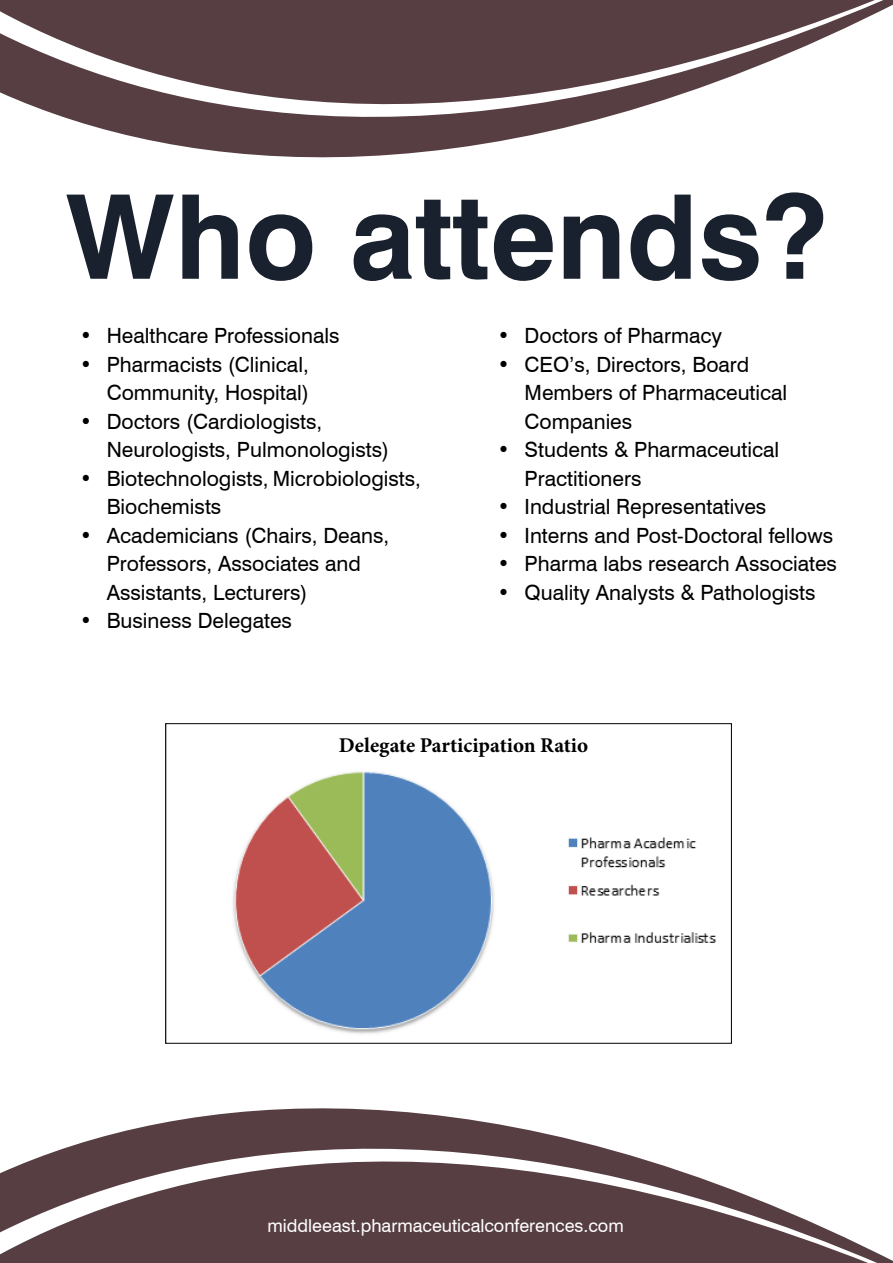
<style>
.page{position:relative;width:893px;height:1263px;background:#fff}
.page>*{position:absolute;margin:0;border:0;box-sizing:border-box;transform-origin:0 0}
.t1{font:700 117px "Swiss 721 BT";color:#1a212e}
.t2{font:21px/28.5px "Swiss 721 BT";color:#000}
.t3{font:700 21px "Minion Pro";letter-spacing:-.005em;color:#000}
.t4{font:18px "Swiss 721 BT";color:#fff}
</style>
<div class="page">
<svg style="left:0;top:0;width:875px;height:158px;fill:#573e42"></svg>
<svg style="left:0;top:1108px;width:875px;height:155px;fill:#573e42"></svg>
<img style="left:233px;top:771px;width:484px;height:263px">
<h1 class="t1" style="left:65px;top:166px;width:763px">Who attends?</h1>
<p class="t2" style="left:80px;top:321px;width:261px">• Healthcare Professionals</p>
<p class="t2" style="left:80px;top:350px;width:231px;text-align:right">• Pharmacists (Clinical,<br>Community, Hospital)</p>
<p class="t2" style="left:107px;top:407px;width:284px;text-indent:-27px">• Doctors (Cardiologists,<br>Neurologists, Pulmonologists)</p>
<p class="t2" style="left:107px;top:464px;width:316px;text-indent:-27px">• Biotechnologists, Microbiologists,<br>Biochemists</p>
<p class="t2" style="left:107px;top:521px;width:284px;text-indent:-27px">• Academicians (Chairs, Deans,<br>Professors, Associates and<br>Assistants, Lecturers)</p>
<p class="t2" style="left:80px;top:606px;width:214px">• Business Delegates</p>
<p class="t2" style="left:498px;top:321px;width:226px">• Doctors of Pharmacy</p>
<p class="t2" style="left:525px;top:350px;width:264px;text-indent:-27px">• CEO’s, Directors, Board<br>Members of Pharmaceutical<br>Companies</p>
<p class="t2" style="left:525px;top:435px;width:256px;text-indent:-27px">• Students &amp; Pharmaceutical<br>Practitioners</p>
<p class="t2" style="left:498px;top:492px;width:270px">• Industrial Representatives</p>
<p class="t2" style="left:498px;top:521px;width:337px">• Interns and Post-Doctoral fellows</p>
<p class="t2" style="left:498px;top:549px;width:341px">• Pharma labs research Associates</p>
<p class="t2" style="left:498px;top:578px;width:319px">• Quality Analysts &amp; Pathologists</p>
<p class="t3" style="left:339px;top:731px;width:251px">Delegate Participation Ratio</p>
<p class="t4" style="left:267px;top:1214px;width:358px">middleeast.pharmaceuticalconferences.com</p>
</div>
